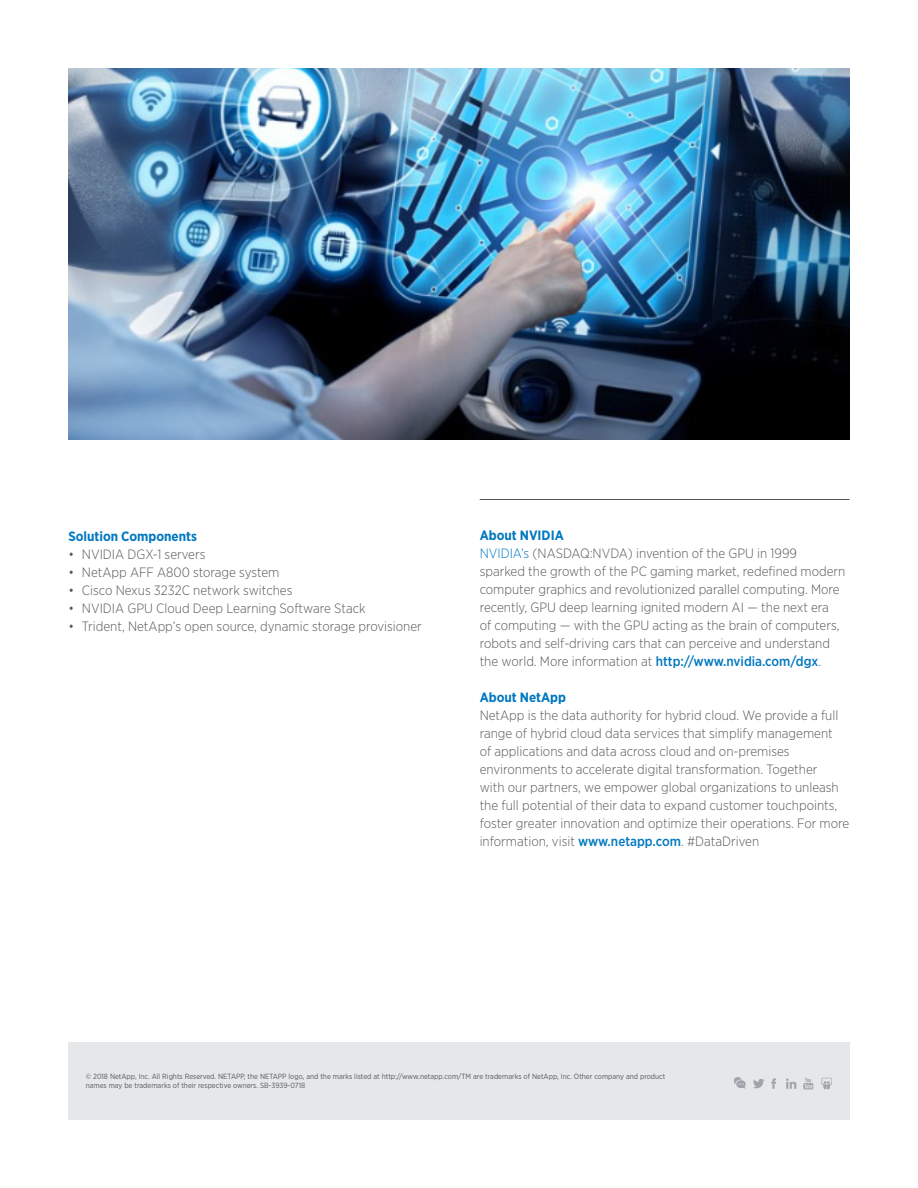
<style>
.page{position:relative;width:918px;height:1188px;background:#fff}
.page>*{position:absolute;margin:0;border:0;box-sizing:border-box;transform-origin:0 0}
.About_NetApp_Body{font:300 13.5px/18px "Gotham Narrow";color:#57585a}
.Body_Head_L1{font:700 13.5px "Gotham Narrow";color:#0078c0}
.About_NetApp_Head{font:700 13.5px "Gotham Narrow";color:#0078c0}
.Copyright{font:7.5px/9px "Gotham Narrow";color:#57585a}
.s1{color:#0078c0}
.s2{font-weight:500;color:#0078c0}
</style>
<div class="page">
<div style="left:68px;top:1042px;width:782px;height:78px;background:#e6e7e9"></div>
<svg style="left:803px;top:1078px;width:10px;height:11px"></svg>
<svg style="left:771px;top:1078px;width:5px;height:11px"></svg>
<svg style="left:786px;top:1078px;width:10px;height:11px"></svg>
<svg style="left:753px;top:1079px;width:11px;height:9px"></svg>
<svg style="left:821px;top:1078px;width:12px;height:12px"></svg>
<svg style="left:734px;top:1077px;width:12px;height:12px"></svg>
<hr style="left:480px;top:499px;width:370px;height:1px;background:#57585a">
<img style="left:68px;top:68px;width:782px;height:372px">
<p class="Body_Head_L1" style="left:68px;top:527px;width:130px">Solution Components</p>
<p class="About_NetApp_Body" style="left:68px;top:545px;width:139px">• NVIDIA DGX-1 servers</p>
<p class="About_NetApp_Body" style="left:68px;top:563px;width:213px">• NetApp AFF A800 storage system</p>
<p class="About_NetApp_Body" style="left:68px;top:581px;width:226px">• Cisco Nexus 3232C network switches</p>
<p class="About_NetApp_Body" style="left:68px;top:599px;width:299px">• NVIDIA GPU Cloud Deep Learning Software Stack</p>
<p class="About_NetApp_Body" style="left:68px;top:617px;width:355px">• Trident, NetApp’s open source, dynamic storage provisioner</p>
<p class="About_NetApp_Head" style="left:480px;top:527px;width:86px">About NVIDIA</p>
<p class="About_NetApp_Body" style="left:480px;top:544px;width:367px"><span class="s1">NVIDIA’s</span> (NASDAQ:NVDA) invention of the GPU in 1999 sparked the growth of the PC gaming market, redefined modern computer graphics and revolutionized parallel computing. More recently, GPU deep learning ignited modern AI — the next era<br>of computing — with the GPU acting as the brain of computers, robots and self-driving cars that can perceive and understand the world. More information at <span class="s2">http://www.nvidia.com/dgx</span>.</p>
<p class="Body_Head_L1" style="left:480px;top:689px;width:88px">About NetApp</p>
<p class="About_NetApp_Body" style="left:480px;top:706px;width:371px">NetApp is the data authority for hybrid cloud. We provide a full range of hybrid cloud data services that simplify management<br>of applications and data across cloud and on-premises environments to accelerate digital transformation. Together<br>with our partners, we empower global organizations to unleash the full potential of their data to expand customer touchpoints, foster greater innovation and optimize their operations. For more information, visit <span class="s2">www.netapp.com</span>. #DataDriven</p>
<p class="Copyright" style="left:86px;top:1072px;width:581px">© 2018 NetApp, Inc. All Rights Reserved. NETAPP, the NETAPP logo, and the marks listed at http://www.netapp.com/TM are trademarks of NetApp, Inc. Other company and product names may be trademarks of their respective owners. SB-3939-0718</p>
</div>
